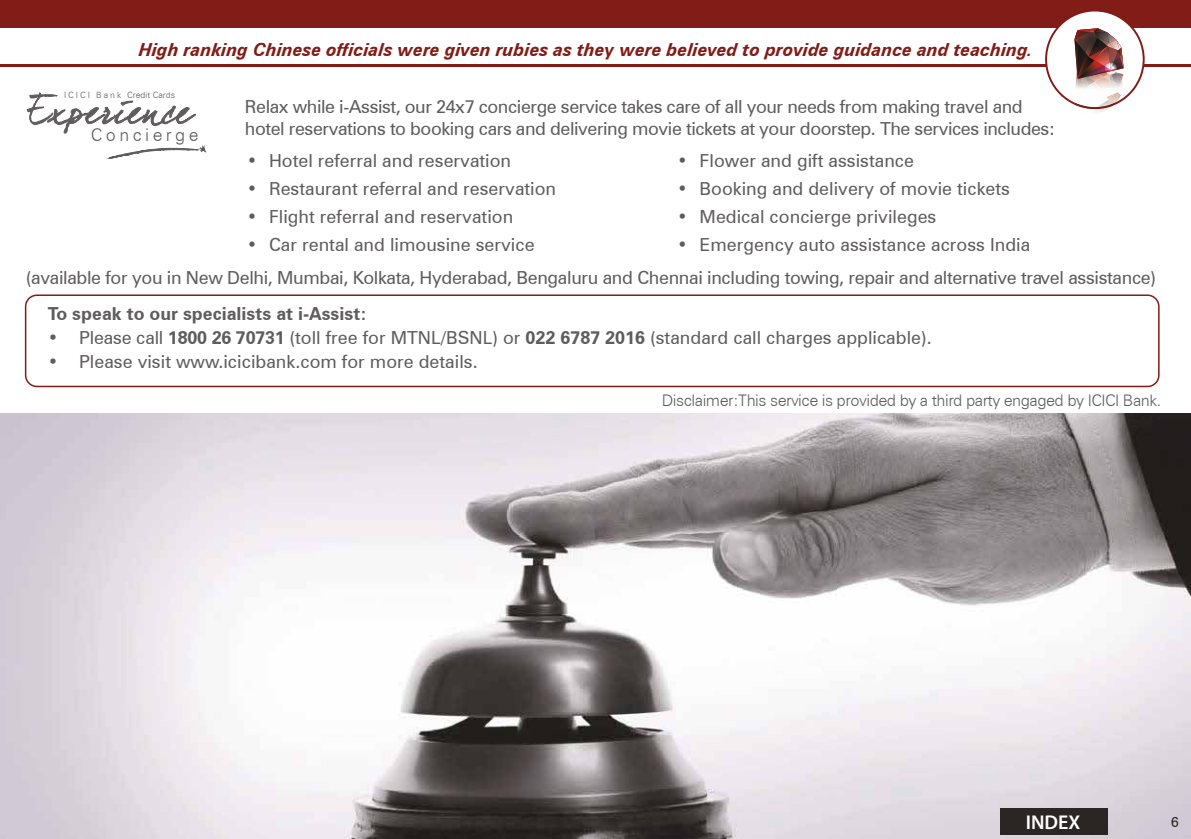
<style>
.page{position:relative;width:1191px;height:839px;background:#fff}
.page>*{position:absolute;margin:0;border:0;box-sizing:border-box;transform-origin:0 0}
.t1{font:600 20px "Myriad Pro";color:#fff}
.t2{font:18px "Zurich BT";color:#5f5c5d}
.t3{font:18px/22px "Zurich BT";letter-spacing:-.025em;color:#5f5c5d}
.t4{font:18px "Zurich BT";letter-spacing:-.02em;color:#5f5c5d}
.t5{font:italic 700 18px "Zurich BT";color:#811c16}
.t6{font:700 18px "Zurich BT";color:#5f5c5d}
.t7{font:300 17.4px "Zurich BT";letter-spacing:.2em;color:#5f5c5d}
.t8{font:300 16px "Zurich BT";letter-spacing:-.03em;color:#5f5c5d}
.t9{font:14px "Zurich BT";color:#2b2523}
.t10{font:300 8.6px "Zurich BT";color:#5f5c5d}
.s1{font-weight:700}
</style>
<div class="page">
<img style="left:0;top:414px;width:1190px;height:425px">
<div style="left:25px;top:294px;width:1134px;height:93px;border:2px solid #811c16;border-radius:11px"></div>
<hr style="left:0;top:65px;width:1190px;height:2px;background:#811c16">
<div style="left:0;top:0;width:1190px;height:27px;background:#811c16"></div>
<img style="left:1045px;top:11px;width:99px;height:101px">
<svg style="left:27px;top:92px;width:169px;height:41px"></svg>
<svg style="left:107px;top:148px;width:97px;height:11px"></svg>
<div style="left:1000px;top:809px;width:107px;height:26px;background:#2b2523"></div>
<p class="t5" style="left:139px;top:39px;width:895px">High ranking Chinese officials were given rubies as they were believed to provide guidance and teaching.</p>
<p class="t10" style="left:64px;top:90px;width:113px">ICIC I Ban k Credit Cards</p>
<p class="t7" style="left:91px;top:125px;width:109px">Concierge</p>
<p class="t3" style="left:245px;top:95px;width:812px">Relax while i-Assist, our 24x7 concierge service takes care of all your needs from making travel and hotel reservations to booking cars and delivering movie tickets at your doorstep. The services includes:</p>
<p class="t2" style="left:247px;top:150px;width:266px">• Hotel referral and reservation</p>
<p class="t2" style="left:247px;top:178px;width:311px">• Restaurant referral and reservation</p>
<p class="t2" style="left:247px;top:206px;width:268px">• Flight referral and reservation</p>
<p class="t2" style="left:247px;top:234px;width:289px">• Car rental and limousine service</p>
<p class="t2" style="left:677px;top:150px;width:238px">• Flower and gift assistance</p>
<p class="t2" style="left:677px;top:178px;width:334px">• Booking and delivery of movie tickets</p>
<p class="t2" style="left:677px;top:206px;width:261px">• Medical concierge privileges</p>
<p class="t2" style="left:677px;top:234px;width:354px">• Emergency auto assistance across India</p>
<p class="t4" style="left:26px;top:267px;width:1131px">(available for you in New Delhi, Mumbai, Kolkata, Hyderabad, Bengaluru and Chennai including towing, repair and alternative travel assistance)</p>
<p class="t6" style="left:48px;top:303px;width:321px">To speak to our specialists at i-Assist:</p>
<p class="t2" style="left:48px;top:327px;width:885px">• Please call <span class="s1">1800 26 70731</span> (toll free for MTNL/BSNL) or <span class="s1">022 6787 2016</span> (standard call charges applicable).</p>
<p class="t2" style="left:48px;top:351px;width:431px">• Please visit www.icicibank.com for more details.</p>
<p class="t8" style="left:662px;top:391px;width:501px">Disclaimer:This service is provided by a third party engaged by ICICI Bank.</p>
<p class="t1" style="left:1025px;top:809px;width:56px">INDEX</p>
<p class="t9" style="left:1171px;top:813px;width:9px">6</p>
</div>
